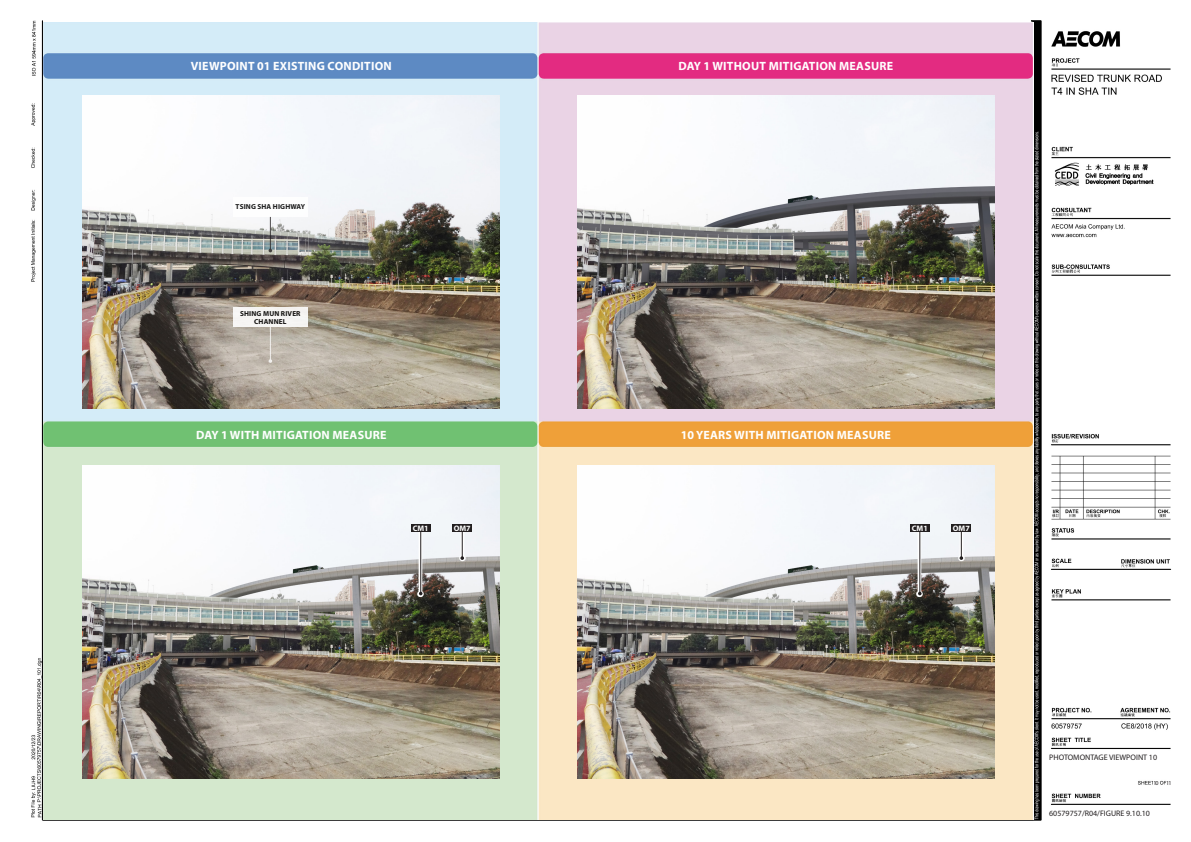
<style>
.page{position:relative;width:1191px;height:842px;background:#fff}
.page>*{position:absolute;margin:0;border:0;box-sizing:border-box;transform-origin:0 0}
.t1{font:700 12px "Myriad Pro";letter-spacing:.02em;color:#fff}
.t2{font:8px "Myriad Pro";color:#231f20}
.t3{font:700 8px "Myriad Pro";color:#fff}
.t4{font:700 7.2px/8.6px "Myriad Pro";letter-spacing:.02em;color:#000;text-align:center}
.t5{font:6px "Myriad Pro";color:#231f20}
</style>
<div class="page">
<img style="left:31px;top:20px;width:1141px;height:801px">
<div style="left:43px;top:0;width:988px;height:21px;background:#fff"></div>
<div style="left:1047px;top:604px;width:124px;height:86px;background:#fff"></div>
<div style="left:1085px;top:588px;width:58px;height:9px;background:#fff"></div>
<div style="left:1050px;top:571px;width:105px;height:10px;background:#fff"></div>
<img style="left:44px;top:23px;width:989px;height:796px">
<div style="left:1047px;top:752px;width:130px;height:19px;background:#fff"></div>
<div style="left:1047px;top:808px;width:130px;height:19px;background:#fff"></div>
<img style="left:83px;top:96px;width:417px;height:313px">
<img style="left:83px;top:465px;width:417px;height:313px">
<img style="left:577px;top:96px;width:417px;height:313px">
<img style="left:577px;top:465px;width:417px;height:313px">
<svg style="left:916px;top:531px;width:7px;height:66px"></svg>
<hr style="left:919px;top:531px;width:1px;height:62px;background:#231f20">
<svg style="left:417px;top:531px;width:7px;height:66px"></svg>
<hr style="left:420px;top:531px;width:1px;height:62px;background:#231f20">
<svg style="left:958px;top:531px;width:6px;height:30px"></svg>
<svg style="left:959px;top:531px;width:4px;height:29px"></svg>
<svg style="left:459px;top:531px;width:6px;height:30px"></svg>
<svg style="left:460px;top:531px;width:4px;height:29px"></svg>
<div style="left:951px;top:524px;width:20px;height:7px;background:#231f20"></div>
<div style="left:453px;top:524px;width:19px;height:7px;background:#231f20"></div>
<div style="left:910px;top:524px;width:19px;height:7px;background:#231f20"></div>
<div style="left:411px;top:524px;width:19px;height:7px;background:#231f20"></div>
<hr style="left:270px;top:327px;width:1px;height:34px;background:#fff">
<svg style="left:268px;top:359px;width:4px;height:4px"></svg>
<hr style="left:270px;top:216px;width:1px;height:35px;background:#231f20">
<svg style="left:268px;top:249px;width:4px;height:3px"></svg>
<div style="left:233px;top:308px;width:74px;height:19px;background:#f6f5f3"></div>
<div style="left:233px;top:197px;width:74px;height:19px;background:#fff"></div>
<svg style="left:1153px;top:781px;width:5px;height:4px"></svg>
<svg style="left:1166px;top:781px;width:5px;height:4px"></svg>
<p class="t1" style="left:191px;top:58px;width:203px">VIEWPOINT 01 EXISTING CONDITION</p>
<p class="t1" style="left:678px;top:58px;width:216px">DAY 1 WITHOUT MITIGATION MEASURE</p>
<p class="t4" style="left:236px;top:202px;width:71px">TSING SHA HIGHWAY</p>
<p class="t4" style="left:240px;top:309px;width:62px">SHING MUN RIVER<br>CHANNEL</p>
<p class="t1" style="left:196px;top:427px;width:192px">DAY 1 WITH MITIGATION MEASURE</p>
<p class="t1" style="left:680px;top:427px;width:212px">10 YEARS WITH MITIGATION MEASURE</p>
<p class="t3" style="left:413px;top:523px;width:17px">CM1</p>
<p class="t3" style="left:454px;top:523px;width:18px">OM7</p>
<p class="t3" style="left:912px;top:523px;width:17px">CM1</p>
<p class="t3" style="left:953px;top:523px;width:18px">OM7</p>
<p class="t2" style="left:1049px;top:752px;width:109px">PHOTOMONTAGE VIEWPOINT 10</p>
<p class="t5" style="left:1153px;top:779px;width:7px">10</p>
<p class="t5" style="left:1166px;top:779px;width:7px">11</p>
<p class="t2" style="left:1049px;top:808px;width:102px">60579757/R04/FIGURE 9.10.10</p>
</div>
